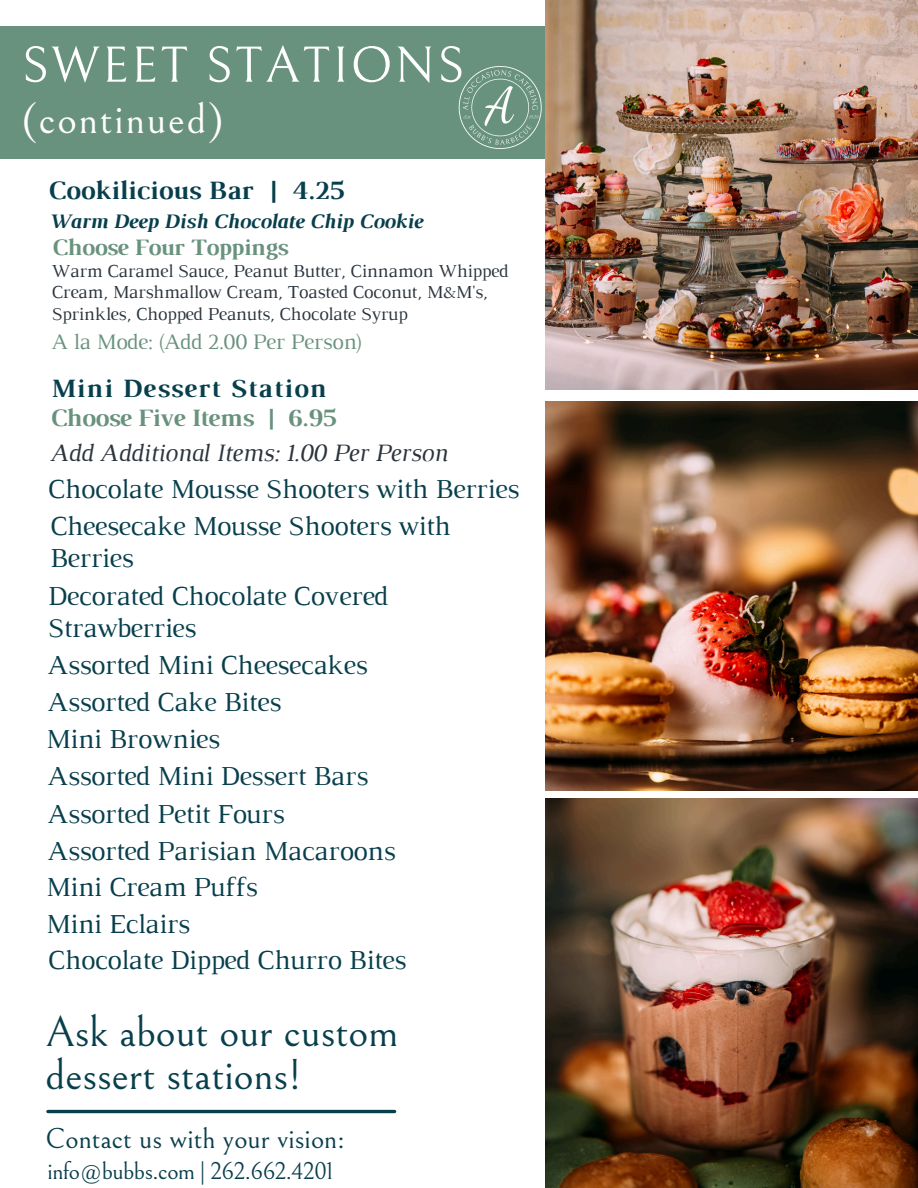
<style>
.page{position:relative;width:918px;height:1188px;background:#fff}
.page>*{position:absolute;margin:0;border:0;box-sizing:border-box;transform-origin:0 0}
.t1{font:51px "Bellefair";letter-spacing:.04em;color:#fff}
.t2{font:42.75px/42.8px "Bellefair";color:#083f4c}
.t3{font:42px "Bellefair";letter-spacing:.04em;color:#fff}
.t4{font:28.5px "Bellefair";color:#083f4c}
.t5{font:28.05px/31.5px "Luthier";letter-spacing:-.02em;color:#083f4c}
.t6{font:700 27px "Luthier";color:#083f4c}
.t7{font:700 27px "Luthier";letter-spacing:.04em;color:#083f4c}
.t8{font:italic 25.5px/34.8px "Luthier";letter-spacing:-.02em;color:#2b343d}
.t9{font:24.15px "Bellefair";letter-spacing:-.02em;color:#083f4c}
.t10{font:700 24px "Luthier";letter-spacing:-.02em;color:#69927e}
.t11{font:22.5px "Luthier";letter-spacing:-.02em;color:#69927e}
.t12{font:italic 700 21px "Luthier";letter-spacing:-.02em;color:#083f4c}
.t13{font:18.75px/21.3px "Luthier";letter-spacing:-.02em;color:#2b343d}
.s1{font-weight:700;font-style:normal;color:#69927e}
</style>
<div class="page">
<div style="left:0;top:27px;width:559px;height:132px;background:#69927e"></div>
<img style="left:546px;top:0;width:372px;height:389px">
<img style="left:458px;top:66px;width:84px;height:82px">
<img style="left:546px;top:401px;width:372px;height:390px">
<img style="left:546px;top:799px;width:372px;height:389px">
<hr style="left:48px;top:1110px;width:347px;height:3px;background:#083f4c">
<h1 class="t1" style="left:22px;top:37px;width:444px">SWEET STATIONS</h1>
<h3 class="t3" style="left:22px;top:97px;width:203px">(continued)</h3>
<h3 class="t6" style="left:48px;top:181px;width:298px">Cookilicious Bar | 4.25</h3>
<h3 class="t10" style="left:51px;top:238px;width:238px">Choose Four Toppings</h3>
<p class="t13" style="left:51px;top:262px;width:458px">Warm Caramel Sauce, Peanut Butter, Cinnamon Whipped<br>Cream, Marshmallow Cream, Toasted Coconut, M&amp;M's,<br>Sprinkles, Chopped Peanuts, Chocolate Syrup</p>
<h3 class="t12" style="left:48px;top:213px;width:376px">Warm Deep Dish Chocolate Chip Cookie</h3>
<h4 class="t11" style="left:51px;top:333px;width:313px">A la Mode: (Add 2.00 Per Person)</h4>
<h3 class="t7" style="left:50px;top:379px;width:278px">Mini Dessert Station</h3>
<h5 class="t8" style="left:50px;top:402px;width:399px"><span class="s1">Choose Five Items | 6.95<br></span>Add Additional Items: 1.00 Per Person</h5>
<h3 class="t5" style="left:48px;top:475px;width:473px">Chocolate Mousse Shooters with Berries</h3>
<h3 class="t5" style="left:50px;top:511px;width:403px;line-height:32.7px">Cheesecake Mousse Shooters with<br>Berries</h3>
<h4 class="t5" style="left:48px;top:583px;width:342px">Decorated Chocolate Covered<br>Strawberries</h4>
<h5 class="t5" style="left:48px;top:651px;width:322px">Assorted Mini Cheesecakes</h5>
<p class="t5" style="left:48px;top:688px;width:235px">Assorted Cake Bites</p>
<h3 class="t5" style="left:46px;top:726px;width:176px">Mini Brownies</h3>
<h3 class="t5" style="left:48px;top:763px;width:322px">Assorted Mini Dessert Bars</h3>
<h3 class="t5" style="left:48px;top:800px;width:239px">Assorted Petit Fours</h3>
<h3 class="t5" style="left:48px;top:837px;width:350px">Assorted Parisian Macaroons</h3>
<h3 class="t5" style="left:46px;top:873px;width:214px">Mini Cream Puffs</h3>
<h4 class="t5" style="left:46px;top:910px;width:146px">Mini Eclairs</h4>
<h3 class="t5" style="left:48px;top:946px;width:360px">Chocolate Dipped Churro Bites</h3>
<h3 class="t2" style="left:46px;top:1012px;width:354px">Ask about our custom dessert stations!</h3>
<h3 class="t4" style="left:46px;top:1123px;width:301px">Contact us with your vision:</h3>
<h3 class="t9" style="left:47px;top:1158px;width:288px">info@bubbs.com | 262.662.4201</h3>
</div>
